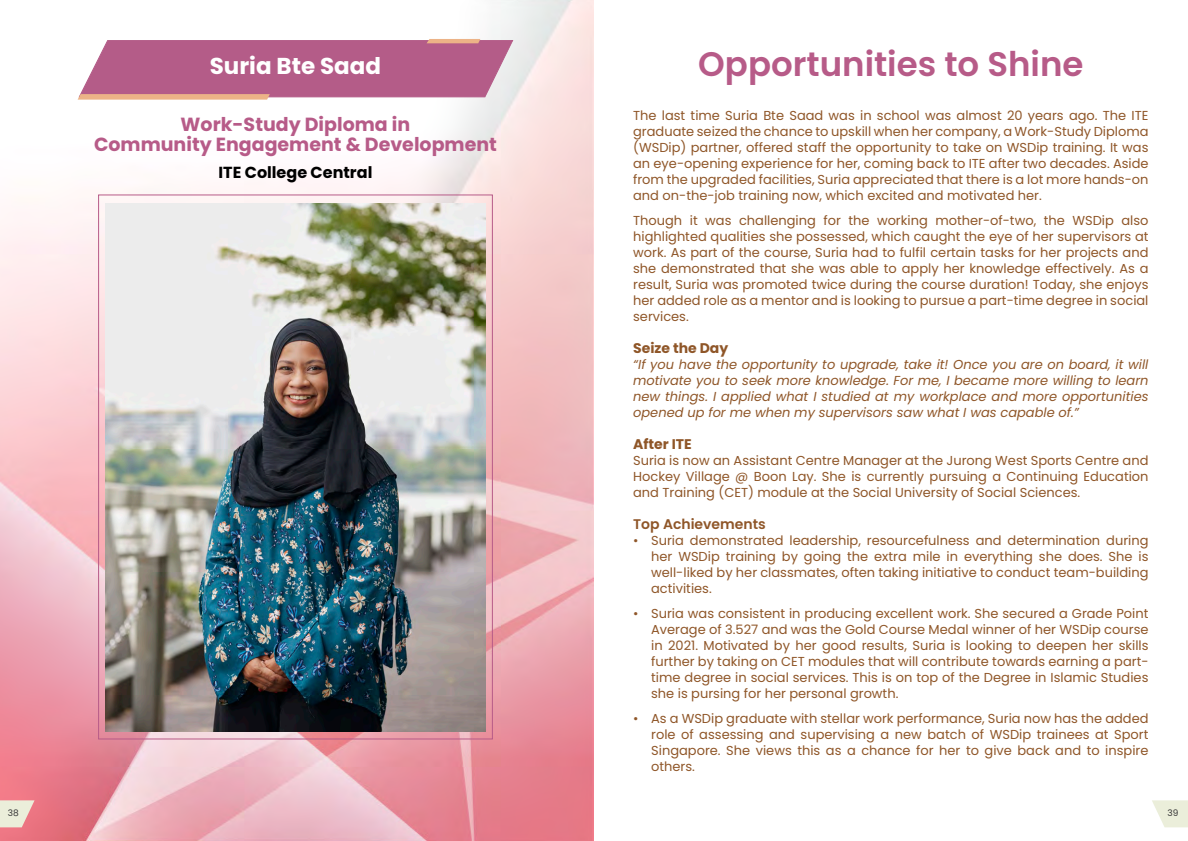
<style>
.page{position:relative;width:1188px;height:841px;background:#fff}
.page>*{position:absolute;margin:0;border:0;box-sizing:border-box;transform-origin:0 0}
.t1{font:600 34px "Poppins";color:#b75b88}
.t2{font:700 23px "Poppins";color:#fff}
.t3{font:700 19px/20px "Poppins";color:#b75b88;text-align:center}
.t4{font:700 16px "Poppins";color:#000}
.t5{font:700 14px "Poppins";color:#8f5628}
.t6{font:600 14px "Poppins";color:#8f5628}
.t7{font:13px/16px "Poppins";color:#8f5628;text-align:justify}
.t8{font:italic 13px/16px "Poppins";color:#8f5628;text-align:justify}
.t9{font:9px "Poppins";color:#383838}
</style>
<div class="page">
<img style="left:0;top:0;width:593px;height:841px">
<svg style="left:0;top:800px;width:35px;height:27px"></svg>
<svg style="left:1152px;top:800px;width:36px;height:27px"></svg>
<img style="left:105px;top:203px;width:381px;height:529px">
<svg style="left:78px;top:39px;width:436px;height:61px"></svg>
<h2 class="t2" style="left:210px;top:53px;width:173px">Suria Bte Saad</h2>
<h3 class="t3" style="left:94px;top:114px;width:404px">Work-Study Diploma in<br>Community Engagement &amp; Development</h3>
<p class="t4" style="left:219px;top:163px;width:155px">ITE College Central</p>
<h1 class="t1" style="left:698px;top:44px;width:387px">Opportunities to Shine</h1>
<p class="t7" style="left:633px;top:107px;width:517px">The last time Suria Bte Saad was in school was almost 20 years ago. The ITE graduate seized the chance to upskill when her company, a Work-Study Diploma (WSDip) partner, offered staff the opportunity to take on WSDip training. It was an eye-opening experience for her, coming back to ITE after two decades. Aside from the upgraded facilities, Suria appreciated that there is a lot more hands-on and on-the-job training now, which excited and motivated her.</p>
<p class="t7" style="left:633px;top:212px;width:517px">Though it was challenging for the working mother-of-two, the WSDip also highlighted qualities she possessed, which caught the eye of her supervisors at work. As part of the course, Suria had to fulfil certain tasks for her projects and she demonstrated that she was able to apply her knowledge effectively. As a result, Suria was promoted twice during the course duration! Today, she enjoys her added role as a mentor and is looking to pursue a part-time degree in social services.</p>
<p class="t5" style="left:633px;top:340px;width:97px">Seize the Day</p>
<p class="t8" style="left:633px;top:356px;width:517px">“If you have the opportunity to upgrade, take it! Once you are on board, it will motivate you to seek more knowledge. For me, I became more willing to learn new things. I applied what I studied at my workplace and more opportunities opened up for me when my supervisors saw what I was capable of.”</p>
<p class="t5" style="left:633px;top:436px;width:60px">After ITE</p>
<p class="t7" style="left:633px;top:452px;width:517px">Suria is now an Assistant Centre Manager at the Jurong West Sports Centre and Hockey Village @ Boon Lay. She is currently pursuing a Continuing Education and Training (CET) module at the Social University of Social Sciences.</p>
<p class="t6" style="left:633px;top:516px;width:134px">Top Achievements</p>
<p class="t7" style="left:651px;top:532px;width:499px;text-indent:-18px">• Suria demonstrated leadership, resourcefulness and determination during her WSDip training by going the extra mile in everything she does. She is well-liked by her classmates, often taking initiative to conduct team-building activities.</p>
<p class="t7" style="left:651px;top:605px;width:499px;text-indent:-18px">• Suria was consistent in producing excellent work. She secured a Grade Point Average of 3.527 and was the Gold Course Medal winner of her WSDip course in 2021. Motivated by her good results, Suria is looking to deepen her skills further by taking on CET modules that will contribute towards earning a part&shy;time degree in social services. This is on top of the Degree in Islamic Studies she is pursing for her personal growth.</p>
<p class="t7" style="left:651px;top:710px;width:499px;text-indent:-18px">• As a WSDip graduate with stellar work performance, Suria now has the added role of assessing and supervising a new batch of WSDip trainees at Sport Singapore. She views this as a chance for her to give back and to inspire others.</p>
<p class="t9" style="left:8px;top:808px;width:12px">38</p>
<p class="t9" style="left:1167px;top:808px;width:12px">39</p>
</div>
